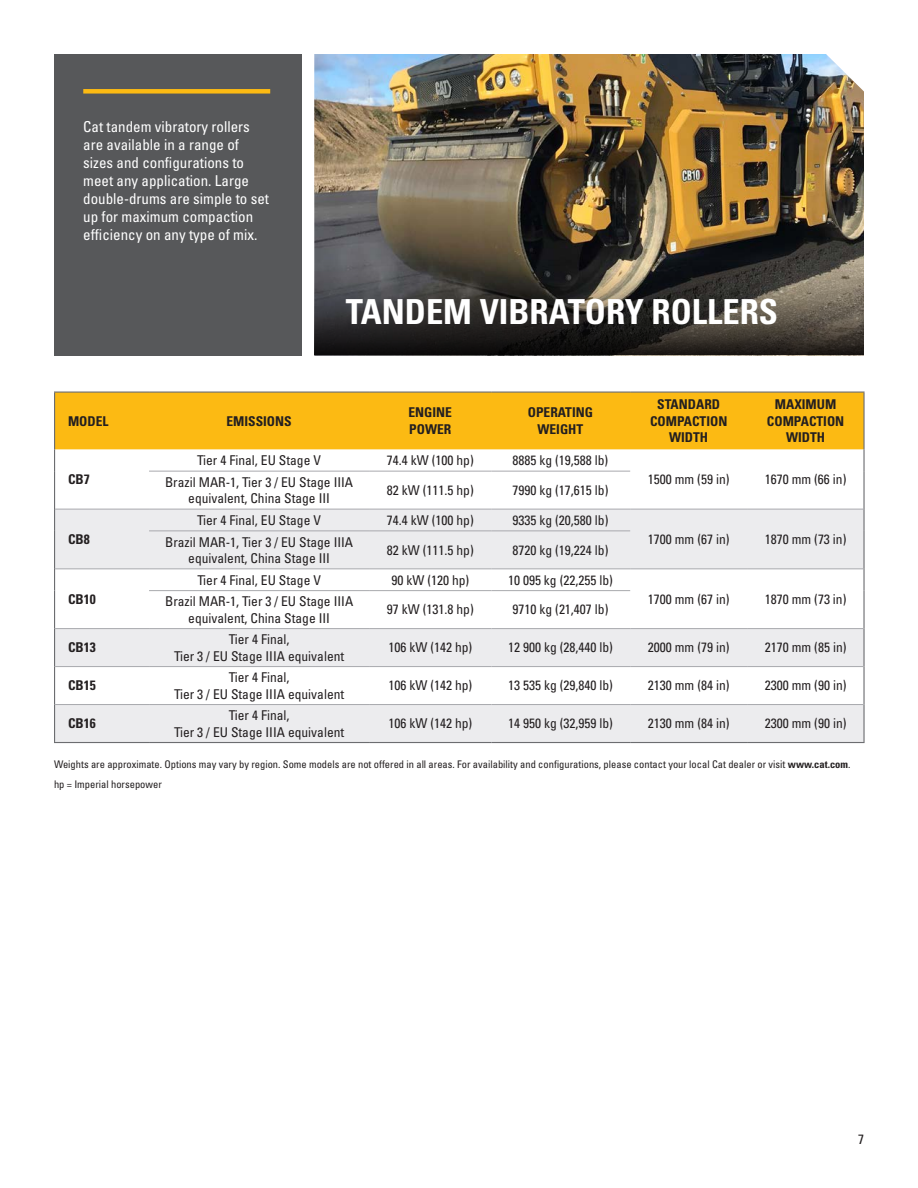
<style>
.page{position:relative;width:918px;height:1188px;background:#fff}
.page>*{position:absolute;margin:0;border:0;box-sizing:border-box;transform-origin:0 0}
.Headline_large_white{font:700 condensed 34.5px "Univers LT Std";color:#fff}
.Body_copy{font:condensed 15px/18px "Univers LT Std";color:#fff}
.t1{font:condensed 13.5px/16.2px "Univers LT Std";color:#231f20;text-align:center}
.t2{font:700 condensed 13.5px/16.2px "Univers LT Std";color:#231f20;text-align:center}
.Body_Copy{font:condensed 10.5px "Univers LT Std";color:#231f20}
.s1{font-weight:700}
</style>
<div class="page">
<img style="left:314px;top:54px;width:550px;height:302px">
<img style="left:314px;top:113px;width:550px;height:242px">
<div style="left:54px;top:54px;width:247px;height:302px;background:#57585a"></div>
<div style="left:55px;top:393px;width:808px;height:56px;background:#fcba13"></div>
<svg style="left:55px;top:510px;width:808px;height:156px;fill:#ececee"></svg>
<div style="left:55px;top:705px;width:808px;height:37px;background:#ececee"></div>
<hr style="left:54px;top:392px;width:95px;height:1px;background:#6c6d70">
<hr style="left:54px;top:393px;width:1px;height:56px;background:#6c6d70">
<hr style="left:149px;top:392px;width:221px;height:1px;background:#6c6d70">
<hr style="left:370px;top:392px;width:121px;height:1px;background:#6c6d70">
<hr style="left:491px;top:392px;width:139px;height:1px;background:#6c6d70">
<hr style="left:630px;top:392px;width:118px;height:1px;background:#6c6d70">
<hr style="left:748px;top:392px;width:117px;height:1px;background:#6c6d70">
<hr style="left:863px;top:393px;width:2px;height:56px;background:#6c6d70">
<svg style="left:54px;top:449px;width:1px;height:22px"></svg>
<hr style="left:54px;top:471px;width:1px;height:38px;background:#6c6d70">
<hr style="left:863px;top:449px;width:2px;height:22px;background:#6c6d70">
<hr style="left:863px;top:471px;width:2px;height:38px;background:#6c6d70">
<svg style="left:54px;top:509px;width:1px;height:22px"></svg>
<hr style="left:54px;top:531px;width:1px;height:38px;background:#6c6d70">
<hr style="left:863px;top:509px;width:2px;height:22px;background:#6c6d70">
<hr style="left:863px;top:531px;width:2px;height:38px;background:#6c6d70">
<svg style="left:54px;top:569px;width:1px;height:22px"></svg>
<hr style="left:54px;top:591px;width:1px;height:38px;background:#6c6d70">
<hr style="left:863px;top:569px;width:2px;height:22px;background:#6c6d70">
<hr style="left:863px;top:591px;width:2px;height:38px;background:#6c6d70">
<hr style="left:54px;top:629px;width:1px;height:38px;background:#6c6d70">
<hr style="left:863px;top:629px;width:2px;height:38px;background:#6c6d70">
<hr style="left:54px;top:667px;width:1px;height:38px;background:#6c6d70">
<hr style="left:863px;top:667px;width:2px;height:38px;background:#6c6d70">
<hr style="left:54px;top:705px;width:1px;height:37px;background:#6c6d70">
<hr style="left:863px;top:705px;width:2px;height:37px;background:#6c6d70">
<hr style="left:149px;top:471px;width:221px;height:1px;background:#a8a9ad">
<hr style="left:370px;top:471px;width:121px;height:1px;background:#a8a9ad">
<hr style="left:491px;top:471px;width:139px;height:1px;background:#a8a9ad">
<hr style="left:55px;top:509px;width:94px;height:1px;background:#a8a9ad">
<hr style="left:149px;top:509px;width:221px;height:1px;background:#a8a9ad">
<hr style="left:370px;top:509px;width:121px;height:1px;background:#a8a9ad">
<hr style="left:491px;top:509px;width:139px;height:1px;background:#a8a9ad">
<hr style="left:630px;top:509px;width:118px;height:1px;background:#a8a9ad">
<hr style="left:748px;top:509px;width:115px;height:1px;background:#a8a9ad">
<hr style="left:149px;top:531px;width:221px;height:1px;background:#a8a9ad">
<hr style="left:370px;top:531px;width:121px;height:1px;background:#a8a9ad">
<hr style="left:491px;top:531px;width:139px;height:1px;background:#a8a9ad">
<hr style="left:55px;top:568px;width:94px;height:1px;background:#a8a9ad">
<hr style="left:149px;top:568px;width:221px;height:1px;background:#a8a9ad">
<hr style="left:370px;top:568px;width:121px;height:1px;background:#a8a9ad">
<hr style="left:491px;top:568px;width:139px;height:1px;background:#a8a9ad">
<hr style="left:630px;top:568px;width:118px;height:1px;background:#a8a9ad">
<hr style="left:748px;top:568px;width:115px;height:1px;background:#a8a9ad">
<hr style="left:149px;top:590px;width:221px;height:1px;background:#a8a9ad">
<hr style="left:370px;top:590px;width:121px;height:1px;background:#a8a9ad">
<hr style="left:491px;top:590px;width:139px;height:1px;background:#a8a9ad">
<hr style="left:55px;top:628px;width:94px;height:1px;background:#a8a9ad">
<hr style="left:149px;top:628px;width:221px;height:1px;background:#a8a9ad">
<hr style="left:370px;top:628px;width:121px;height:1px;background:#a8a9ad">
<hr style="left:491px;top:628px;width:139px;height:1px;background:#a8a9ad">
<hr style="left:630px;top:628px;width:118px;height:1px;background:#a8a9ad">
<hr style="left:748px;top:628px;width:115px;height:1px;background:#a8a9ad">
<hr style="left:55px;top:666px;width:94px;height:1px;background:#a8a9ad">
<hr style="left:149px;top:666px;width:221px;height:1px;background:#a8a9ad">
<hr style="left:370px;top:666px;width:121px;height:1px;background:#a8a9ad">
<hr style="left:491px;top:666px;width:139px;height:1px;background:#a8a9ad">
<hr style="left:630px;top:666px;width:118px;height:1px;background:#a8a9ad">
<hr style="left:748px;top:666px;width:115px;height:1px;background:#a8a9ad">
<hr style="left:55px;top:704px;width:94px;height:1px;background:#a8a9ad">
<hr style="left:149px;top:704px;width:221px;height:1px;background:#a8a9ad">
<hr style="left:370px;top:704px;width:121px;height:1px;background:#a8a9ad">
<hr style="left:491px;top:704px;width:139px;height:1px;background:#a8a9ad">
<hr style="left:630px;top:704px;width:118px;height:1px;background:#a8a9ad">
<hr style="left:748px;top:704px;width:115px;height:1px;background:#a8a9ad">
<hr style="left:54px;top:742px;width:95px;height:1px;background:#6c6d70">
<hr style="left:149px;top:742px;width:221px;height:1px;background:#6c6d70">
<hr style="left:370px;top:742px;width:121px;height:1px;background:#6c6d70">
<hr style="left:491px;top:742px;width:139px;height:1px;background:#6c6d70">
<hr style="left:630px;top:742px;width:118px;height:1px;background:#6c6d70">
<hr style="left:748px;top:742px;width:117px;height:1px;background:#6c6d70">
<div style="left:83px;top:89px;width:187px;height:5px;background:#fcba13"></div>
<p class="Body_copy" style="left:83px;top:118px;width:187px">Cat tandem vibratory rollers are available in a range of sizes and configurations to meet any application. Large double-drums are simple to set up for maximum compaction efficiency on any type of mix.</p>
<p class="Headline_large_white" style="left:346px;top:291px;width:434px">TANDEM VIBRATORY ROLLERS</p>
<p class="t2" style="left:68px;top:413px;width:42px">MODEL</p>
<p class="t2" style="left:226px;top:413px;width:67px">EMISSIONS</p>
<p class="t2" style="left:409px;top:405px;width:45px;text-align:left">ENGINE<br>POWER</p>
<p class="t2" style="left:528px;top:405px;width:67px">OPERATING<br>WEIGHT</p>
<p class="t2" style="left:650px;top:396px;width:79px">STANDARD<br>COMPACTION<br>WIDTH</p>
<p class="t2" style="left:767px;top:396px;width:79px">MAXIMUM<br>COMPACTION<br>WIDTH</p>
<p class="t2" style="left:68px;top:471px;width:23px">CB7</p>
<p class="t1" style="left:197px;top:452px;width:125px">Tier 4 Final, EU Stage V</p>
<p class="t1" style="left:387px;top:452px;width:88px">74.4 kW (100 hp)</p>
<p class="t1" style="left:512px;top:452px;width:97px">8885 kg (19,588 lb)</p>
<p class="t1" style="left:165px;top:474px;width:190px">Brazil MAR-1, Tier 3 / EU Stage IIIA</p>
<p class="t1" style="left:648px;top:471px;width:83px">1500 mm (59 in)</p>
<p class="t1" style="left:765px;top:471px;width:83px">1670 mm (66 in)</p>
<p class="t1" style="left:188px;top:490px;width:143px">equivalent, China Stage III</p>
<p class="t1" style="left:387px;top:482px;width:88px">82 kW (111.5 hp)</p>
<p class="t1" style="left:512px;top:482px;width:97px">7990 kg (17,615 lb)</p>
<p class="t2" style="left:68px;top:531px;width:23px">CB8</p>
<p class="t2" style="left:68px;top:591px;width:29px">CB10</p>
<p class="t1" style="left:197px;top:512px;width:125px">Tier 4 Final, EU Stage V</p>
<p class="t1" style="left:387px;top:512px;width:88px">74.4 kW (100 hp)</p>
<p class="t1" style="left:513px;top:512px;width:97px">9335 kg (20,580 lb)</p>
<p class="t1" style="left:165px;top:534px;width:190px">Brazil MAR-1, Tier 3 / EU Stage IIIA</p>
<p class="t1" style="left:648px;top:531px;width:83px">1700 mm (67 in)</p>
<p class="t1" style="left:765px;top:531px;width:83px">1870 mm (73 in)</p>
<p class="t1" style="left:188px;top:550px;width:143px">equivalent, China Stage III</p>
<p class="t1" style="left:387px;top:542px;width:88px">82 kW (111.5 hp)</p>
<p class="t1" style="left:513px;top:542px;width:97px">8720 kg (19,224 lb)</p>
<p class="t1" style="left:197px;top:572px;width:125px">Tier 4 Final, EU Stage V</p>
<p class="t1" style="left:391px;top:572px;width:79px">90 kW (120 hp)</p>
<p class="t1" style="left:508px;top:572px;width:106px">10 095 kg (22,255 lb)</p>
<p class="t1" style="left:165px;top:593px;width:190px">Brazil MAR-1, Tier 3 / EU Stage IIIA</p>
<p class="t1" style="left:648px;top:591px;width:83px">1700 mm (67 in)</p>
<p class="t1" style="left:765px;top:591px;width:83px">1870 mm (73 in)</p>
<p class="t1" style="left:188px;top:609px;width:143px">equivalent, China Stage III</p>
<p class="t1" style="left:387px;top:601px;width:88px">97 kW (131.8 hp)</p>
<p class="t1" style="left:513px;top:601px;width:97px">9710 kg (21,407 lb)</p>
<p class="t2" style="left:68px;top:639px;width:29px">CB13</p>
<p class="t1" style="left:174px;top:631px;width:172px">Tier 4 Final,<br>Tier 3 / EU Stage IIIA equivalent</p>
<p class="t1" style="left:388px;top:639px;width:85px">106 kW (142 hp)</p>
<p class="t1" style="left:508px;top:639px;width:106px">12 900 kg (28,440 lb)</p>
<p class="t1" style="left:648px;top:639px;width:83px">2000 mm (79 in)</p>
<p class="t1" style="left:765px;top:639px;width:83px">2170 mm (85 in)</p>
<p class="t2" style="left:68px;top:677px;width:29px">CB15</p>
<p class="t1" style="left:174px;top:669px;width:172px">Tier 4 Final,<br>Tier 3 / EU Stage IIIA equivalent</p>
<p class="t1" style="left:388px;top:677px;width:85px">106 kW (142 hp)</p>
<p class="t1" style="left:508px;top:677px;width:106px">13 535 kg (29,840 lb)</p>
<p class="t1" style="left:648px;top:677px;width:83px">2130 mm (84 in)</p>
<p class="t1" style="left:765px;top:677px;width:83px">2300 mm (90 in)</p>
<p class="t2" style="left:68px;top:715px;width:29px">CB16</p>
<p class="t1" style="left:174px;top:707px;width:172px">Tier 4 Final,<br>Tier 3 / EU Stage IIIA equivalent</p>
<p class="t1" style="left:388px;top:715px;width:85px">106 kW (142 hp)</p>
<p class="t1" style="left:508px;top:715px;width:106px">14 950 kg (32,959 lb)</p>
<p class="t1" style="left:648px;top:715px;width:83px">2130 mm (84 in)</p>
<p class="t1" style="left:765px;top:715px;width:83px">2300 mm (90 in)</p>
<p class="Body_Copy" style="left:54px;top:758px;width:798px">Weights are approximate. Options may vary by region. Some models are not offered in all areas. For availability and configurations, please contact your local Cat dealer or visit <span class="s1">www.cat.com</span>.</p>
<p class="Body_Copy" style="left:54px;top:777px;width:109px">hp = Imperial horsepower</p>
<p class="t1" style="left:858px;top:1131px;width:7px">7</p>
</div>
